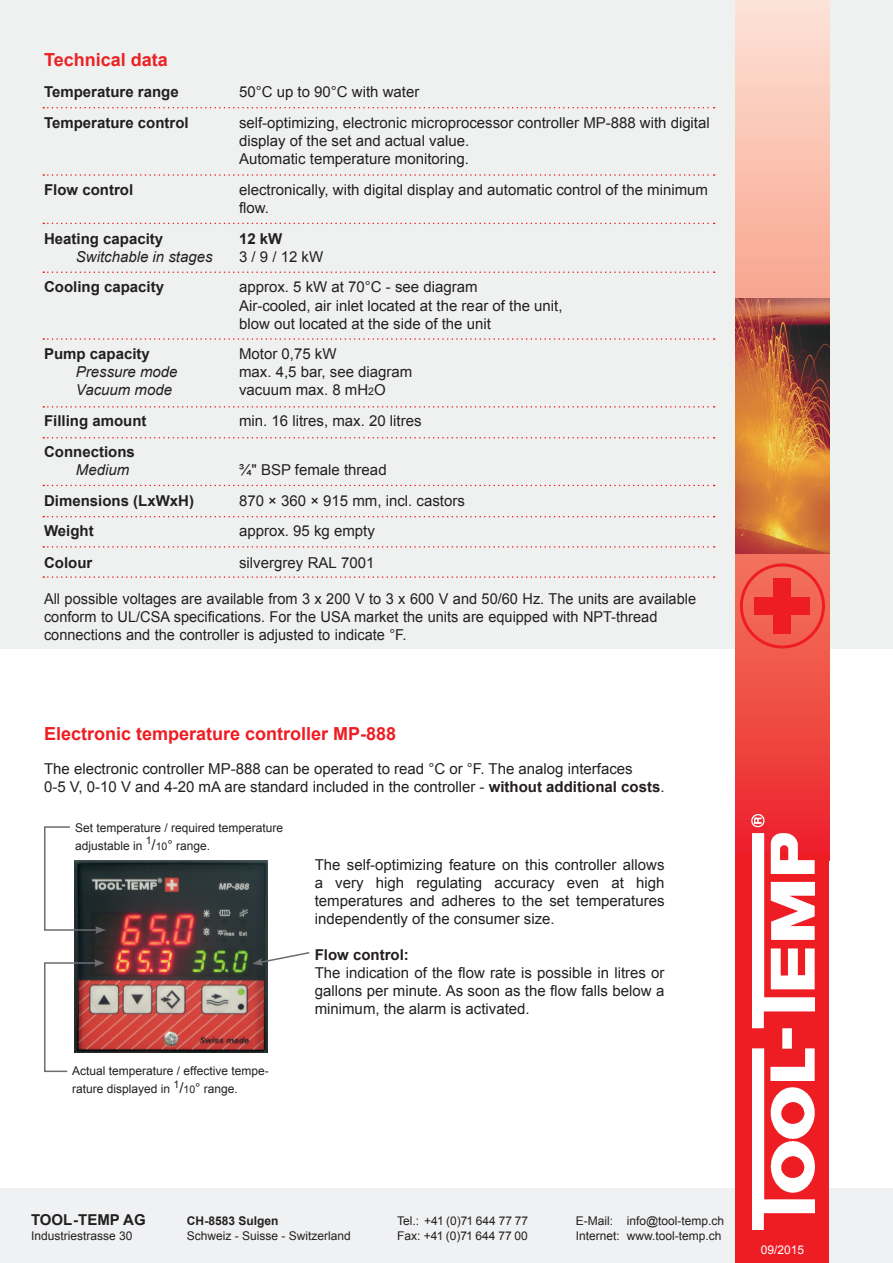
<style>
.page{position:relative;width:893px;height:1263px;background:#fff}
.page>*{position:absolute;margin:0;border:0;box-sizing:border-box;transform-origin:0 0}
.t1{font:700 18px "Arial";color:#ee1d23}
.t2{font:700 18px "Arial";color:#eb2224}
.t3{font:15px/18px "Arial";color:#231f20}
.t4{font:700 15px "Arial";color:#231f20}
.t5{font:italic 15px "Arial";color:#231f20}
.t6{font:12px/14.4px "Arial";color:#231f20}
.t7{font:700 12px "Arial";color:#231f20}
.t8{font:12px "Arial";color:#fff}
.s1{font-size:10.5px}
.s2{font-weight:700}
.s3{font-size:15px}
.s4{font-size:13.5px}
</style>
<div class="page">
<div style="left:0;top:1188px;width:893px;height:75px;background:#f0f1f2"></div>
<div style="left:0;top:0;width:893px;height:648px;background:#eff1f0"></div>
<svg style="left:736px;top:0;width:93px;height:853px;background:#f58d80"></svg>
<div style="left:740px;top:563px;width:85px;height:85px;border:3px solid #ee1d23;border-radius:50%"></div>
<div style="left:774px;top:578px;width:17px;height:56px;background:#ee1d23"></div>
<div style="left:754px;top:597px;width:56px;height:17px;background:#ee1d23"></div>
<img style="left:736px;top:299px;width:93px;height:255px">
<div style="left:736px;top:853px;width:93px;height:410px;background:#ee1d23"></div>
<img style="left:751px;top:813px;width:63px;height:416px">
<img style="left:75px;top:860px;width:192px;height:192px">
<svg style="left:44px;top:959px;width:61px;height:114px"></svg>
<svg style="left:44px;top:826px;width:62px;height:108px"></svg>
<svg style="left:43px;top:107px;width:672px;height:1px"></svg>
<svg style="left:43px;top:174px;width:672px;height:2px"></svg>
<svg style="left:43px;top:223px;width:672px;height:1px"></svg>
<svg style="left:43px;top:271px;width:672px;height:2px"></svg>
<svg style="left:43px;top:338px;width:672px;height:2px"></svg>
<svg style="left:43px;top:406px;width:672px;height:2px"></svg>
<svg style="left:43px;top:437px;width:672px;height:1px"></svg>
<svg style="left:43px;top:516px;width:672px;height:1px"></svg>
<svg style="left:43px;top:546px;width:672px;height:2px"></svg>
<svg style="left:43px;top:576px;width:672px;height:2px"></svg>
<svg style="left:43px;top:485px;width:672px;height:1px"></svg>
<svg style="left:252px;top:951px;width:58px;height:15px"></svg>
<p class="t2" style="left:44px;top:47px;width:125px">Technical data</p>
<p class="t4" style="left:44px;top:82px;width:136px">Temperature range</p>
<p class="t3" style="left:239px;top:83px;width:182px">50°C up to 90°C with water</p>
<p class="t4" style="left:44px;top:112px;width:146px">Temperature control</p>
<p class="t3" style="left:239px;top:114px;width:472px">self-optimizing, electronic microprocessor controller MP-888 with digital display of the set and actual value.<br>Automatic temperature monitoring.</p>
<p class="t4" style="left:44px;top:179px;width:91px">Flow control</p>
<p class="t3" style="left:239px;top:181px;width:471px">electronically, with digital display and automatic control of the minimum flow.</p>
<p class="t4" style="left:44px;top:228px;width:121px">Heating capacity</p>
<p class="t4" style="left:239px;top:228px;width:45px">12 kW</p>
<p class="t5" style="left:76px;top:247px;width:138px">Switchable in stages</p>
<p class="t3" style="left:239px;top:247px;width:86px">3 / 9 / 12 kW</p>
<p class="t4" style="left:44px;top:277px;width:122px">Cooling capacity</p>
<p class="t3" style="left:239px;top:278px;width:325px">approx. 5 kW at 70°C - see diagram<br>Air-cooled, air inlet located at the rear of the unit, blow out located at the side of the unit</p>
<p class="t4" style="left:44px;top:343px;width:107px">Pump capacity</p>
<p class="t3" style="left:239px;top:345px;width:99px">Motor 0,75 kW</p>
<p class="t5" style="left:76px;top:362px;width:103px">Pressure mode</p>
<p class="t3" style="left:239px;top:363px;width:175px">max. 4,5 bar, see diagram</p>
<p class="t5" style="left:76px;top:380px;width:98px">Vacuum mode</p>
<p class="t3" style="left:239px;top:381px;width:148px">vacuum max. 8 mH<span class="s1">2</span>O</p>
<p class="t4" style="left:44px;top:410px;width:104px">Filling amount</p>
<p class="t3" style="left:239px;top:412px;width:184px">min. 16 litres, max. 20 litres</p>
<p class="t4" style="left:44px;top:441px;width:92px">Connections</p>
<p class="t5" style="left:76px;top:460px;width:55px">Medium</p>
<p class="t3" style="left:239px;top:460px;width:149px">¾" BSP female thread</p>
<p class="t4" style="left:44px;top:490px;width:152px">Dimensions (LxWxH)</p>
<p class="t3" style="left:239px;top:491px;width:227px">870 × 360 × 915 mm, incl. castors</p>
<p class="t4" style="left:44px;top:520px;width:51px">Weight</p>
<p class="t3" style="left:239px;top:522px;width:137px">approx. 95 kg empty</p>
<p class="t4" style="left:44px;top:552px;width:50px">Colour</p>
<p class="t3" style="left:239px;top:553px;width:137px">silvergrey RAL 7001</p>
<p class="t3" style="left:44px;top:590px;width:654px">All possible voltages are available from 3 x 200 V to 3 x 600 V and 50/60 Hz. The units are available conform to UL/CSA specifications. For the USA market the units are equipped with NPT-thread connections and the controller is adjusted to indicate °F.</p>
<p class="t1" style="left:44px;top:721px;width:354px">Electronic temperature controller MP-888</p>
<p class="t3" style="left:44px;top:760px;width:622px">The electronic controller MP-888 can be operated to read °C or °F. The analog interfaces<br>0-5 V, 0-10 V and 4-20 mA are standard included in the controller - <span class="s2">without additional costs</span>.</p>
<p class="t6" style="left:75px;top:818px;width:210px;line-height:18px">Set temperature / required temperature adjustable in <sup>1</sup><span class="s3">/</span><span class="s1">10</span><span class="s4">°</span> range.</p>
<p class="t6" style="left:72px;top:1062px;width:198px;line-height:18px">Actual temperature / effective tempe&shy;rature displayed in <sup>1</sup><span class="s3">/</span><span class="s1">10</span><span class="s4">°</span> range.</p>
<p class="t3" style="left:315px;top:855px;width:351px;text-align:justify">The self-optimizing feature on this controller allows a very high regulating accuracy even at high temperatures and adheres to the set temperatures independently of the consumer size.</p>
<p class="t4" style="left:315px;top:944px;width:96px">Flow control:</p>
<p class="t3" style="left:315px;top:963px;width:351px;text-align:justify">The indication of the flow rate is possible in litres or gallons per minute. As soon as the flow falls below a minimum, the alarm is activated.</p>
<p class="t4" style="left:31px;top:1209px;width:116px">TOOL-TEMP AG</p>
<p class="t6" style="left:31px;top:1228px;width:103px">Industriestrasse 30</p>
<p class="t7" style="left:187px;top:1212px;width:93px">CH-8583 Sulgen</p>
<p class="t6" style="left:187px;top:1228px;width:166px">Schweiz - Suisse - Switzerland</p>
<p class="t6" style="left:397px;top:1214px;width:132px">Tel.: +41 (0)71 644 77 77<br>Fax: +41 (0)71 644 77 00</p>
<p class="t6" style="left:576px;top:1214px;width:150px">E-Mail: info@tool-temp.ch<br>Internet: www.tool-temp.ch</p>
<p class="t8" style="left:761px;top:1242px;width:45px">09/2015</p>
</div>
